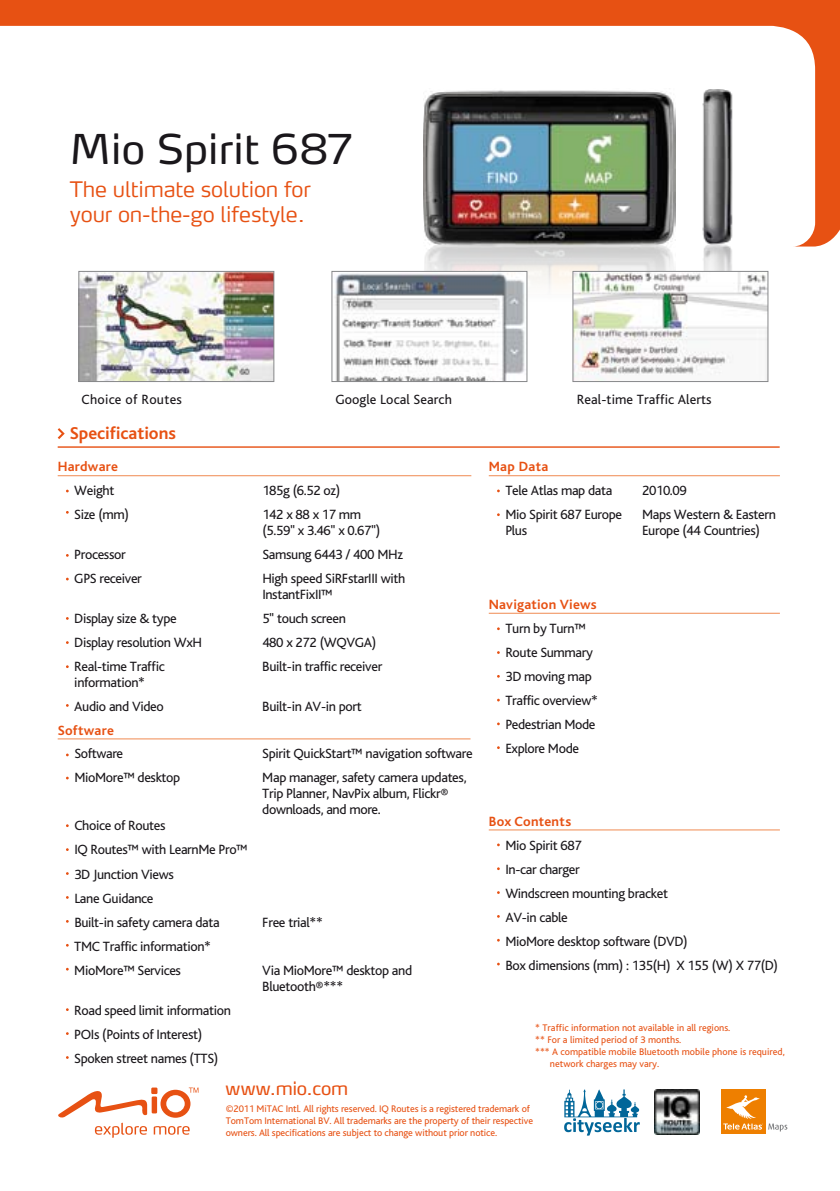
<style>
.page{position:relative;width:840px;height:1191px;background:#fff}
.page>*{position:absolute;margin:0;border:0;box-sizing:border-box;transform-origin:0 0}
.t1{font:40.6px "Max Pro";color:#1a171b}
.t2{font:300 21.2px/25.4px "Max Pro";letter-spacing:-.005em;color:#e75113}
.t3{font:700 18px "Bliss";color:#e75113}
.t4{font:18px "Max Pro";letter-spacing:-.015em;color:#e75113}
.t5{font:14px/24px "Bliss";letter-spacing:-.025em;color:#1a171b}
.t6{font:14px "Bliss";letter-spacing:.005em;color:#1a171b}
.t7{font:14px "Bliss";letter-spacing:.02em;color:#1a171b}
.t8{font:700 14px "Bliss";letter-spacing:.02em;color:#e75113}
.t9{font:10px/12px "Bliss";letter-spacing:-.01em;color:#e75113}
.s1{font-weight:700;color:#e75113}
</style>
<div class="page">
<svg style="left:0;top:0;width:839px;height:246px"></svg>
<img style="left:701px;top:90px;width:32px;height:181px">
<img style="left:423px;top:88px;width:252px;height:429px">
<svg style="left:58px;top:1087px;width:140px;height:50px"></svg>
<div style="left:720px;top:1089px;width:44px;height:44px;background:#ee7f00"></div>
<svg style="left:723px;top:1095px;width:64px;height:36px"></svg>
<img style="left:654px;top:1090px;width:44px;height:44px">
<hr style="left:58px;top:475px;width:413px;height:1px;background:#f08a51">
<hr style="left:58px;top:446px;width:721px;height:2px;background:#e75113">
<svg style="left:58px;top:428px;width:7px;height:11px"></svg>
<hr style="left:488px;top:829px;width:291px;height:1px;background:#f08a51">
<hr style="left:488px;top:613px;width:291px;height:1px;background:#f08a51">
<hr style="left:488px;top:475px;width:291px;height:1px;background:#f08a51">
<hr style="left:58px;top:738px;width:412px;height:1px;background:#f08a51">
<img style="left:81px;top:273px;width:191px;height:107px">
<div style="left:79px;top:271px;width:195px;height:111px;border:1px solid #87888a"></div>
<img style="left:335px;top:273px;width:190px;height:107px">
<div style="left:331px;top:271px;width:196px;height:111px;border:1px solid #87888a"></div>
<img style="left:574px;top:273px;width:191px;height:107px">
<div style="left:572px;top:271px;width:195px;height:111px;border:1px solid #87888a"></div>
<svg style="left:564px;top:1089px;width:75px;height:46px"></svg>
<p class="t1" style="left:70px;top:123px;width:284px">Mio Spirit 687</p>
<p class="t2" style="left:70px;top:176px;width:242px">The ultimate solution for your on-the-go lifestyle.</p>
<p class="t7" style="left:81px;top:392px;width:102px">Choice of Routes</p>
<p class="t6" style="left:335px;top:392px;width:118px">Google Local Search</p>
<p class="t6" style="left:576px;top:392px;width:136px">Real-time Traffic Alerts</p>
<p class="t3" style="left:70px;top:424px;width:108px">Specifications</p>
<p class="t8" style="left:58px;top:459px;width:62px">Hardware</p>
<p class="t5" style="left:74px;top:479px;width:56px">Weight<br>Size (mm)</p>
<p class="t5" style="left:74px;top:543px;width:69px">Processor<br>GPS receiver</p>
<p class="t5" style="left:74px;top:607px;width:129px">Display size &amp; type<br>Display resolution WxH<br>Real-time Traffic</p>
<p class="t5" style="left:74px;top:671px;width:91px">information*<br>Audio and Video</p>
<p class="t5" style="left:74px;top:718px;width:107px;text-indent:-17px"><span class="s1">Softwa re<br></span>Software<br>MioMore™ desktop</p>
<p class="t5" style="left:74px;top:814px;width:175px">Choice of Routes<br>IQ Routes™ with LearnMe Pro™<br>3D Junction Views<br>Lane Guidance<br>Built-in safety camera data<br>TMC Traffic information*<br>MioMore™ Services</p>
<p class="t5" style="left:74px;top:998px;width:158px">Road speed limit information<br>POIs (Points of Interest)<br>Spoken street names (TTS)</p>
<p class="t5" style="left:262px;top:479px;width:100px">185g (6.52 oz)<br>142 x 88 x 17 mm</p>
<p class="t5" style="left:262px;top:519px;width:144px">(5.59" x 3.46" x 0.67")<br>Samsung 6443 / 400 MHz<br>High speed SiRFstarIII with</p>
<p class="t5" style="left:262px;top:583px;width:121px">InstantFixII™<br>5" touch screen<br>480 x 272 (WQVGA)<br>Built-in traffic receiver</p>
<p class="t5" style="left:262px;top:695px;width:101px">Built-in AV-in port</p>
<p class="t5" style="left:262px;top:742px;width:212px">Spirit QuickStart™ navigation software<br>Map manager, safety camera updates,</p>
<p class="t5" style="left:262px;top:786px;width:188px;line-height:16px">Trip Planner, NavPix album, Flickr® downloads, and more.</p>
<p class="t5" style="left:262px;top:910px;width:62px">Free trial**</p>
<p class="t5" style="left:262px;top:962px;width:151px;line-height:16px">Via MioMore™ desktop and<br>Bluetooth®***</p>
<p class="t4" style="left:225px;top:1077px;width:124px">www.mio.com</p>
<p class="t5" style="left:505px;top:455px;width:118px;text-indent:-17px"><span class="s1">Map Data<br></span>Tele Atlas map data<br>Mio Spirit 687 Europe</p>
<p class="t5" style="left:505px;top:519px;width:23px">Plus</p>
<p class="t5" style="left:641px;top:479px;width:135px">2010.09<br>Maps Western &amp; Eastern</p>
<p class="t5" style="left:641px;top:519px;width:119px">Europe (44 Countries)</p>
<p class="t5" style="left:505px;top:592px;width:94px;text-indent:-17px"><span class="s1">Navigation Views<br></span>Turn by Turn™<br>Route Summary<br>3D moving map<br>Traffic overview*<br>Pedestrian Mode<br>Explore Mode</p>
<p class="t5" style="left:505px;top:809px;width:274px;text-indent:-17px"><span class="s1">Box Contents<br></span>Mio Spirit 687<br>In-car charger<br>Windscreen mounting bracket<br>AV-in cable<br>MioMore desktop software (DVD)<br>Box dimensions (mm) : 135(H) X 155 (W) X 77(D)</p>
<p class="t9" style="left:535px;top:1022px;width:196px">* Traffic information not available in all regions.</p>
<p class="t9" style="left:535px;top:1034px;width:147px">** For a limited period of 3 months.</p>
<p class="t9" style="left:535px;top:1046px;width:251px">*** A compatible mobile Bluetooth mobile phone is required,</p>
<p class="t9" style="left:549px;top:1058px;width:111px">network charges may vary.</p>
<p class="t9" style="left:226px;top:1102px;width:308px">©2011 MiTAC Intl. All rights reserved. IQ Routes is a registered trademark of<br>TomTom International BV. All trademarks are the property of their respective owners. All specifications are subject to change without prior notice.</p>
</div>
